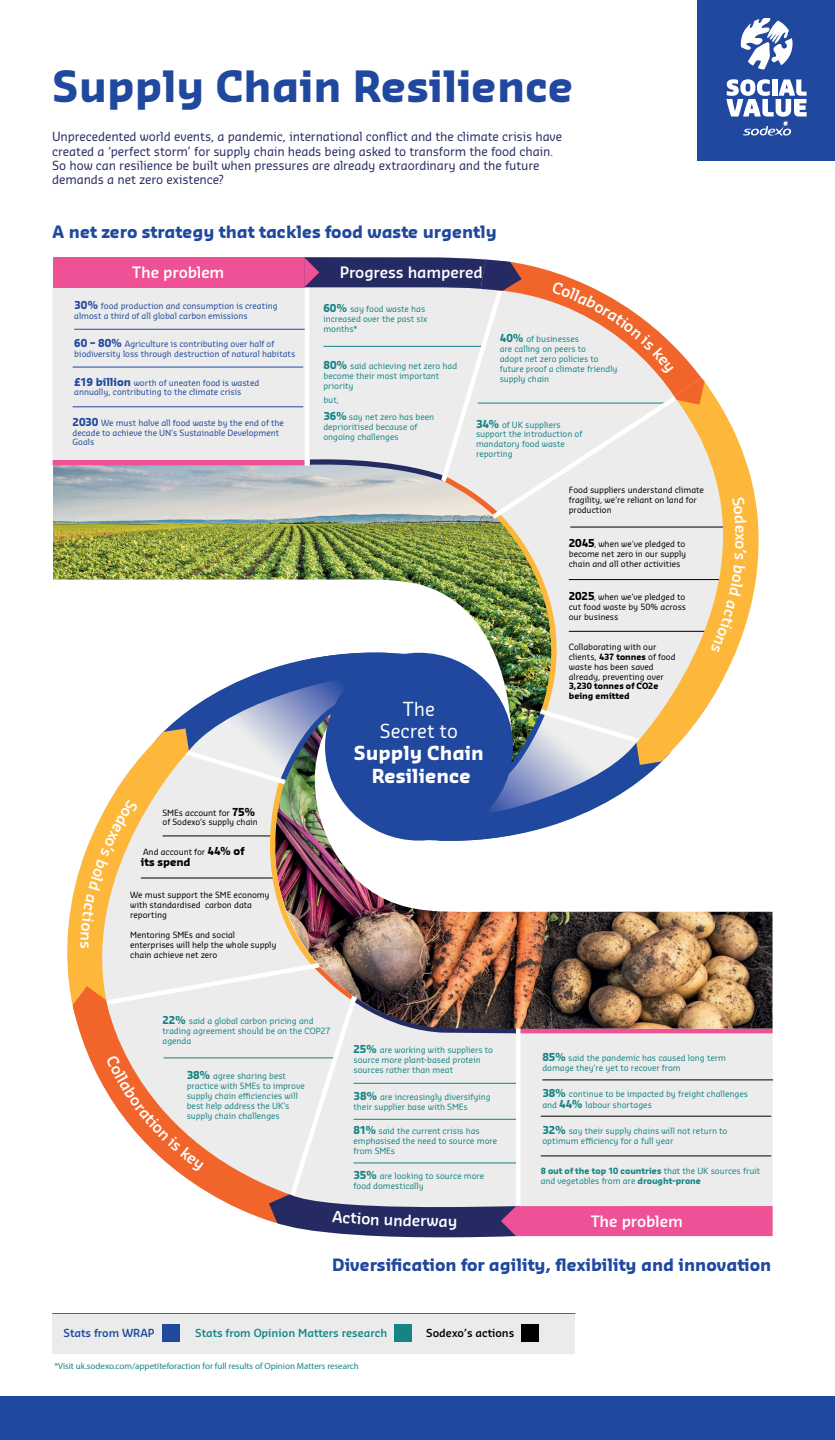
<style>
.page{position:relative;width:835px;height:1440px;background:#fff}
.page>*{position:absolute;margin:0;border:0;box-sizing:border-box;transform-origin:0 0}
.t1{font:700 41.25px "Sansa Pro";color:#1f489e}
.t2{font:700 18.52px/22.3px "Sansa Pro";color:#fff;text-align:center}
.t3{font:18.52px/22.3px "Sansa Pro";color:#fff;text-align:center}
.t4{font:700 16.27px "Sansa Pro";color:#1f489e}
.t5{font:600 15px "Sansa Pro";letter-spacing:-.01em;color:#fff}
.t6{font:12px/14.2px "Sansa Pro";letter-spacing:-.01em;color:#252b62}
.t7{font:600 10.65px "Sansa Pro";color:#168487}
.t8{font:600 10.65px "Sansa Pro";color:#000001}
.t9{font:600 10.65px "Sansa Pro";color:#1f489e}
.t10{font:700 10.5px "Sansa Pro";letter-spacing:-.005em;color:#000001}
.t11{font:9px "Myriad Pro";color:#168487}
.t12{font:8.25px/9.9px "Sansa Pro";color:#168487}
.t13{font:8.25px/9.9px "Sansa Pro";color:#000001}
.t14{font:8.25px/9.9px "Sansa Pro";color:#1f489e}
.t15{font:700 8.25px/9.9px "Sansa Pro";letter-spacing:-.005em;color:#000001}
.s1{font-weight:700;font-size:10.5px}
.s2{font-size:7.5px}
.s3{font-weight:700}
</style>
<div class="page">
<div style="left:0;top:1397px;width:835px;height:43px;background:#1f489e"></div>
<div style="left:697px;top:0;width:138px;height:161px;background:#1f489e"></div>
<svg style="left:726px;top:79px;width:81px;height:57px"></svg>
<svg style="left:741px;top:18px;width:51px;height:52px"></svg>
<hr style="left:52px;top:1313px;width:523px;height:1px;background:#1f489e">
<div style="left:52px;top:1314px;width:523px;height:39px;background:#e9ecea"></div>
<div style="left:162px;top:1324px;width:18px;height:18px;background:#1f489e"></div>
<div style="left:394px;top:1324px;width:18px;height:18px;background:#168487"></div>
<div style="left:522px;top:1324px;width:17px;height:18px;background:#000001"></div>
<svg style="left:746px;top:911px;width:27px;height:295px;fill:#ebeceb"></svg>
<hr style="left:520px;top:1029px;width:253px;height:4px;background:#ee5195">
<svg style="left:53px;top:287px;width:9px;height:293px;fill:#ebeceb"></svg>
<div style="left:53px;top:257px;width:252px;height:30px;background:#ee5195"></div>
<svg style="left:746px;top:462px;width:13px;height:161px;fill:#fdb73b"></svg>
<hr style="left:542px;top:1080px;width:231px;height:1px;background:#000001">
<hr style="left:541px;top:1116px;width:230px;height:1px;background:#000001">
<hr style="left:541px;top:1156px;width:230px;height:1px;background:#000001">
<div style="left:516px;top:1206px;width:257px;height:30px;background:#ee5195"></div>
<div style="left:53px;top:460px;width:251px;height:5px;background:#ee5195"></div>
<img style="left:62px;top:257px;width:684px;height:981px">
<h1 class="t1" style="left:52px;top:60px;width:523px">Supply Chain Resilience</h1>
<p class="t6" style="left:52px;top:129px;width:511px">Unprecedented world events, a pandemic, international conflict and the climate crisis have created a ‘perfect storm’ for supply chain heads being asked to transform the food chain.<br>So how can resilience be built when pressures are already extraordinary and the future demands a net zero existence?</p>
<h3 class="t4" style="left:52px;top:221px;width:446px">A net zero strategy that tackles food waste urgently</h3>
<h3 class="t5" style="left:132px;top:263px;width:94px">The problem</h3>
<p class="t14" style="left:74px;top:300px;width:205px"><span class="s1">30%</span> food production and consumption is creating almost a third of all global carbon emissions</p>
<p class="t14" style="left:74px;top:339px;width:222px"><span class="s1">60 – 80%</span> Agriculture is contributing over half of biodiversity loss through destruction of natural habitats</p>
<p class="t14" style="left:74px;top:377px;width:186px"><span class="s1">£19 billion</span> worth of uneaten food is wasted annually, contributing to the climate crisis</p>
<p class="t14" style="left:73px;top:417px;width:213px"><span class="s1">2030</span> We must halve all food waste by the end of the decade to achieve the UN's Sustainable Development<br>Goals</p>
<h3 class="t5" style="left:96px;top:941px;width:9px;rotate:90deg">s</h3>
<p class="t13" style="left:163px;top:807px;width:97px">SMEs account for <span class="s1">75% </span>of Sodexo’s supply chain</p>
<p class="t13" style="left:143px;top:847px;width:103px">And account for <span class="s1">44% of</span></p>
<p class="t10" style="left:141px;top:855px;width:51px">its spend</p>
<p class="t13" style="left:130px;top:890px;width:141px">We must support the SME economy with standardised carbon data reporting</p>
<p class="t13" style="left:130px;top:929px;width:148px">Mentoring SMEs and social enterprises will help the whole supply chain achieve net zero</p>
<h3 class="t5" style="left:340px;top:263px;width:144px">Progress hampered</h3>
<p class="t12" style="left:323px;top:303px;width:105px"><span class="s1">60%</span> say food waste has increased over the past six months*</p>
<p class="t12" style="left:500px;top:334px;width:119px"><span class="s1">40%</span> of businesses<br>are calling on peers to<br>adopt net zero policies to future proof a climate friendly supply chain</p>
<p class="t12" style="left:476px;top:419px;width:108px"><span class="s1">34%</span> of UK suppliers support the introduction of mandatory food waste reporting</p>
<p class="t13" style="left:569px;top:485px;width:137px">Food suppliers understand climate fragility, we’re reliant on land for production</p>
<p class="t13" style="left:569px;top:539px;width:119px;text-align:justify"><span class="s1">2045</span><span class="s2">,</span> when we've pledged to become net zero in our supply chain and all other activities</p>
<p class="t13" style="left:569px;top:591px;width:119px;text-align:justify"><span class="s1">2025</span><span class="s2">,</span> when we’ve pledged to cut food waste by 50% across our business</p>
<p class="t13" style="left:569px;top:642px;width:108px">Collaborating with our clients, <span class="s3">437 tonnes</span> of food waste has been saved already, preventing over</p>
<p class="t15" style="left:569px;top:681px;width:91px">3,230 tonnes of CO2e being emitted</p>
<p class="t12" style="left:323px;top:361px;width:135px"><span class="s1">80%</span> said achieving net zero had become their most important priority</p>
<p class="t12" style="left:323px;top:392px;width:112px;line-height:16.5px">but,<br><span class="s1">36%</span> say net zero has been</p>
<p class="t12" style="left:323px;top:421px;width:96px">deprioritised because of ongoing challenges</p>
<h2 class="t3" style="left:380px;top:697px;width:80px">The<br>Secret to</h2>
<h2 class="t2" style="left:354px;top:742px;width:132px">Supply Chain<br>Resilience</h2>
<h3 class="t5" style="left:751px;top:533px;width:9px;rotate:90deg">x</h3>
<p class="t12" style="left:163px;top:1015px;width:170px"><span class="s1">22%</span> said a global carbon pricing and trading agreement should be on the COP27 agenda</p>
<p class="t12" style="left:187px;top:1071px;width:120px"><span class="s1">38%</span> agree sharing best practice with SMEs to improve supply chain efficiencies will best help address the UK’s supply chain challenges</p>
<p class="t12" style="left:354px;top:1045px;width:141px"><span class="s1">25%</span> are working with suppliers to source more plant-based protein sources rather than meat</p>
<p class="t12" style="left:354px;top:1091px;width:139px"><span class="s1">38%</span> are increasingly diversifying their supplier base with SMEs</p>
<p class="t12" style="left:354px;top:1126px;width:145px"><span class="s1">81%</span> said the current crisis has emphasised the need to source more from SMEs</p>
<p class="t12" style="left:354px;top:1171px;width:132px"><span class="s1">35%</span> are looking to source more food domestically</p>
<p class="t12" style="left:542px;top:1053px;width:185px"><span class="s1">85%</span> said the pandemic has caused long term damage they're yet to recover from</p>
<p class="t12" style="left:542px;top:1088px;width:207px;line-height:11.2px"><span class="s1">38%</span> continue to be impacted by freight challenges and <span class="s1">44%</span> labour shortages</p>
<p class="t12" style="left:542px;top:1126px;width:187px"><span class="s1">32%</span> say their supply chains will not return to optimum efficiency for a full year</p>
<p class="t12" style="left:541px;top:1166px;width:221px"><span class="s3">8 out of the top 10 countries</span> that the UK sources fruit and vegetables from are <span class="s3">drought-prone</span></p>
<h3 class="t5" style="left:403px;top:1211px;width:38px;rotate:1deg">derw</h3>
<h3 class="t5" style="left:439px;top:1211px;width:20px">ay</h3>
<h3 class="t5" style="left:591px;top:1212px;width:94px">The problem</h3>
<h3 class="t4" style="left:332px;top:1254px;width:441px">Diversification for agility, flexibility and innovation</h3>
<p class="t9" style="left:64px;top:1326px;width:93px">Stats from WRAP</p>
<p class="t7" style="left:195px;top:1326px;width:194px">Stats from Opinion Matters research</p>
<p class="t8" style="left:426px;top:1326px;width:90px">Sodexo’s actions</p>
<p class="t11" style="left:55px;top:1360px;width:306px">*Visit uk.sodexo.com/appetiteforaction for full results of Opinion Matters research</p>
</div>
